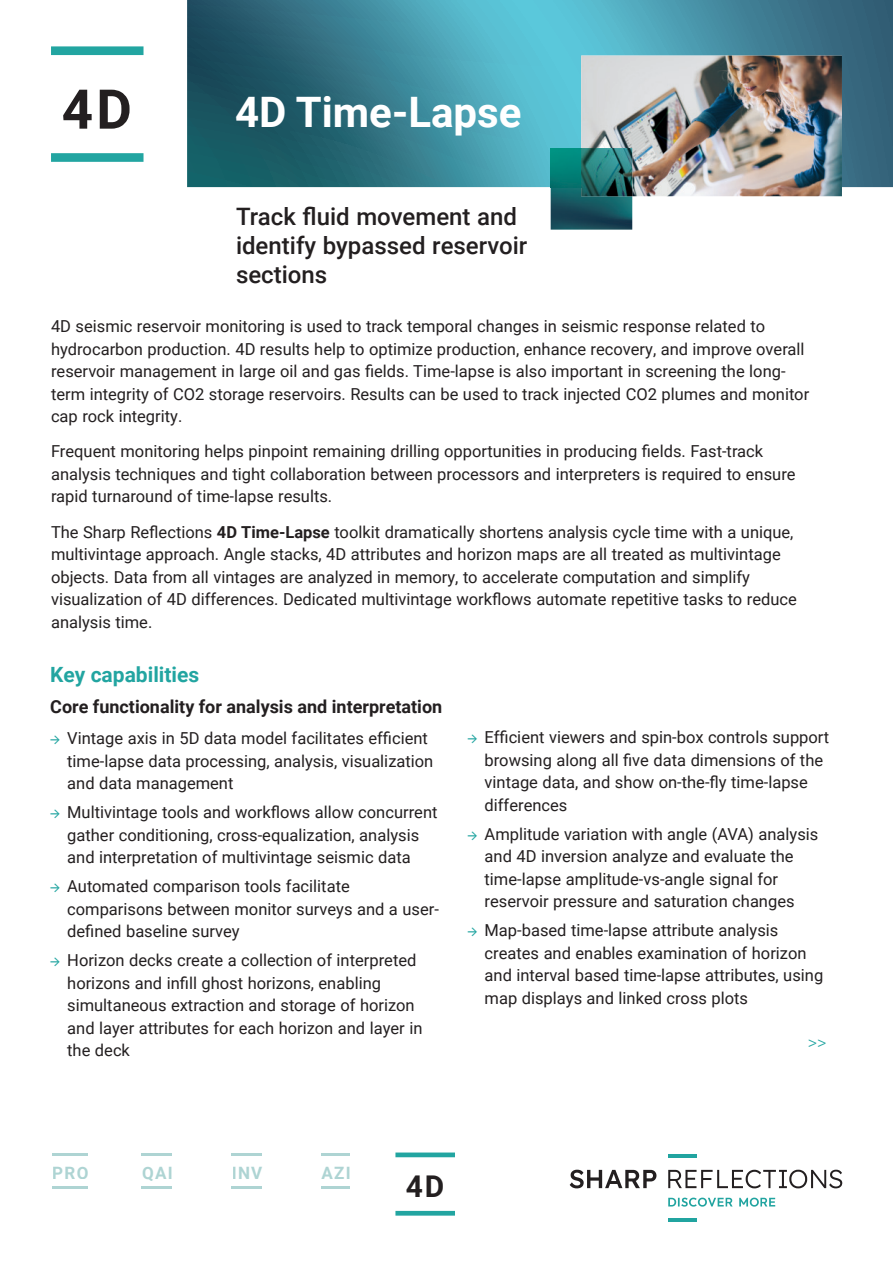
<style>
.page{position:relative;width:893px;height:1263px;background:#fff}
.page>*{position:absolute;margin:0;border:0;box-sizing:border-box;transform-origin:0 0}
.t1{font:700 54.75px "Roboto";color:#231f20}
.t2{font:700 42px "Roboto";color:#fff}
.t3{font:700 30px "Roboto";color:#231f20}
.t4{font:500 24px/28.8px "Roboto";color:#231f20}
.t5{font:700 21px "Roboto";color:#22a5a1}
.t6{font:700 18px "Roboto";color:#231f20}
.t7{font:300 18px "Roboto";color:#22a5a1}
.t8{font:700 16.95px "Roboto";letter-spacing:.075em;color:#aed4d3}
.t9{font:16.5px/22.5px "Roboto";color:#231f20}
.s1{font-weight:700}
.s2{font-family:"Source Code Pro";color:#22a5a1}
</style>
<div class="page">
<svg style="left:187px;top:0;width:706px;height:187px;background:#3a8395"></svg>
<img style="left:581px;top:56px;width:261px;height:140px">
<img style="left:551px;top:187px;width:81px;height:43px">
<img style="left:551px;top:148px;width:30px;height:39px">
<img style="left:581px;top:148px;width:51px;height:48px">
<hr style="left:668px;top:1154px;width:28px;height:3px;background:#21a4a0">
<svg style="left:668px;top:1197px;width:65px;height:10px"></svg>
<svg style="left:739px;top:1197px;width:36px;height:10px"></svg>
<svg style="left:570px;top:1170px;width:86px;height:18px"></svg>
<svg style="left:668px;top:1170px;width:174px;height:18px"></svg>
<hr style="left:668px;top:1219px;width:28px;height:3px;background:#21a4a0">
<div style="left:51px;top:46px;width:93px;height:9px;background:#22a5a1"></div>
<div style="left:51px;top:153px;width:93px;height:9px;background:#22a5a1"></div>
<hr style="left:52px;top:1153px;width:36px;height:3px;background:#aed4d3">
<hr style="left:52px;top:1186px;width:36px;height:3px;background:#aed4d3">
<hr style="left:142px;top:1153px;width:30px;height:3px;background:#aed4d3">
<hr style="left:142px;top:1186px;width:30px;height:3px;background:#aed4d3">
<hr style="left:231px;top:1153px;width:31px;height:3px;background:#aed4d3">
<hr style="left:231px;top:1186px;width:31px;height:3px;background:#aed4d3">
<hr style="left:321px;top:1153px;width:29px;height:3px;background:#aed4d3">
<hr style="left:321px;top:1186px;width:29px;height:3px;background:#aed4d3">
<div style="left:395px;top:1152px;width:60px;height:5px;background:#22a5a1"></div>
<hr style="left:395px;top:1211px;width:60px;height:4px;background:#22a5a1">
<h1 class="t1" style="left:62px;top:71px;width:72px">4D</h1>
<h2 class="t2" style="left:235px;top:83px;width:288px">4D Time-Lapse</h2>
<h3 class="t4" style="left:236px;top:201px;width:293px">Track fluid movement and identify bypassed reservoir sections</h3>
<p class="t9" style="left:51px;top:314px;width:760px">4D seismic reservoir monitoring is used to track temporal changes in seismic response related to hydrocarbon production. 4D results help to optimize production, enhance recovery, and improve overall reservoir management in large oil and gas fields. Time-lapse is also important in screening the long&shy;term integrity of CO2 storage reservoirs. Results can be used to track injected CO2 plumes and monitor cap rock integrity.</p>
<p class="t9" style="left:51px;top:440px;width:746px">Frequent monitoring helps pinpoint remaining drilling opportunities in producing fields. Fast-track analysis techniques and tight collaboration between processors and interpreters is required to ensure rapid turnaround of time-lapse results.</p>
<p class="t9" style="left:51px;top:520px;width:747px">The Sharp Reflections <span class="s1">4D Time-Lapse</span> toolkit dramatically shortens analysis cycle time with a unique, multivintage approach. Angle stacks, 4D attributes and horizon maps are all treated as multivintage objects. Data from all vintages are analyzed in memory, to accelerate computation and simplify visualization of 4D differences. Dedicated multivintage workflows automate repetitive tasks to reduce analysis time.</p>
<p class="t5" style="left:50px;top:660px;width:151px">Key capabilities</p>
<p class="t6" style="left:50px;top:694px;width:394px">Core functionality for analysis and interpretation</p>
<p class="t9" style="left:67px;top:727px;width:368px;text-indent:-17px"><span class="s2">→</span> Vintage axis in 5D data model facilitates efficient time-lapse data processing, analysis, visualization and data management</p>
<p class="t9" style="left:50px;top:800px;width:389px;text-align:center"><span class="s2">→</span> Multivintage tools and workflows allow concurrent gather conditioning, cross-equalization, analysis<br>and interpretation of multivintage seismic data</p>
<p class="t9" style="left:67px;top:874px;width:373px;text-indent:-17px"><span class="s2">→</span> Automated comparison tools facilitate comparisons between monitor surveys and a user&shy;defined baseline survey</p>
<p class="t9" style="left:67px;top:948px;width:357px;text-indent:-17px"><span class="s2">→</span> Horizon decks create a collection of interpreted horizons and infill ghost horizons, enabling simultaneous extraction and storage of horizon and layer attributes for each horizon and layer in the deck</p>
<p class="t9" style="left:485px;top:726px;width:346px;text-indent:-17px"><span class="s2">→</span> Efficient viewers and spin-box controls support browsing along all five data dimensions of the vintage data, and show on-the-fly time-lapse differences</p>
<p class="t9" style="left:485px;top:822px;width:335px;text-indent:-17px"><span class="s2">→</span> Amplitude variation with angle (AVA) analysis and 4D inversion analyze and evaluate the time-lapse amplitude-vs-angle signal for reservoir pressure and saturation changes</p>
<p class="t9" style="left:485px;top:918px;width:340px;text-indent:-17px"><span class="s2">→</span> Map-based time-lapse attribute analysis creates and enables examination of horizon and interval based time-lapse attributes, using map displays and linked cross plots</p>
<p class="t7" style="left:808px;top:1029px;width:20px">&gt;&gt;</p>
<p class="t8" style="left:52px;top:1161px;width:38px">PRO</p>
<p class="t8" style="left:142px;top:1161px;width:32px">QAI</p>
<p class="t8" style="left:232px;top:1161px;width:32px">INV</p>
<p class="t8" style="left:322px;top:1161px;width:31px">AZI</p>
<h3 class="t3" style="left:406px;top:1166px;width:40px">4D</h3>
</div>
